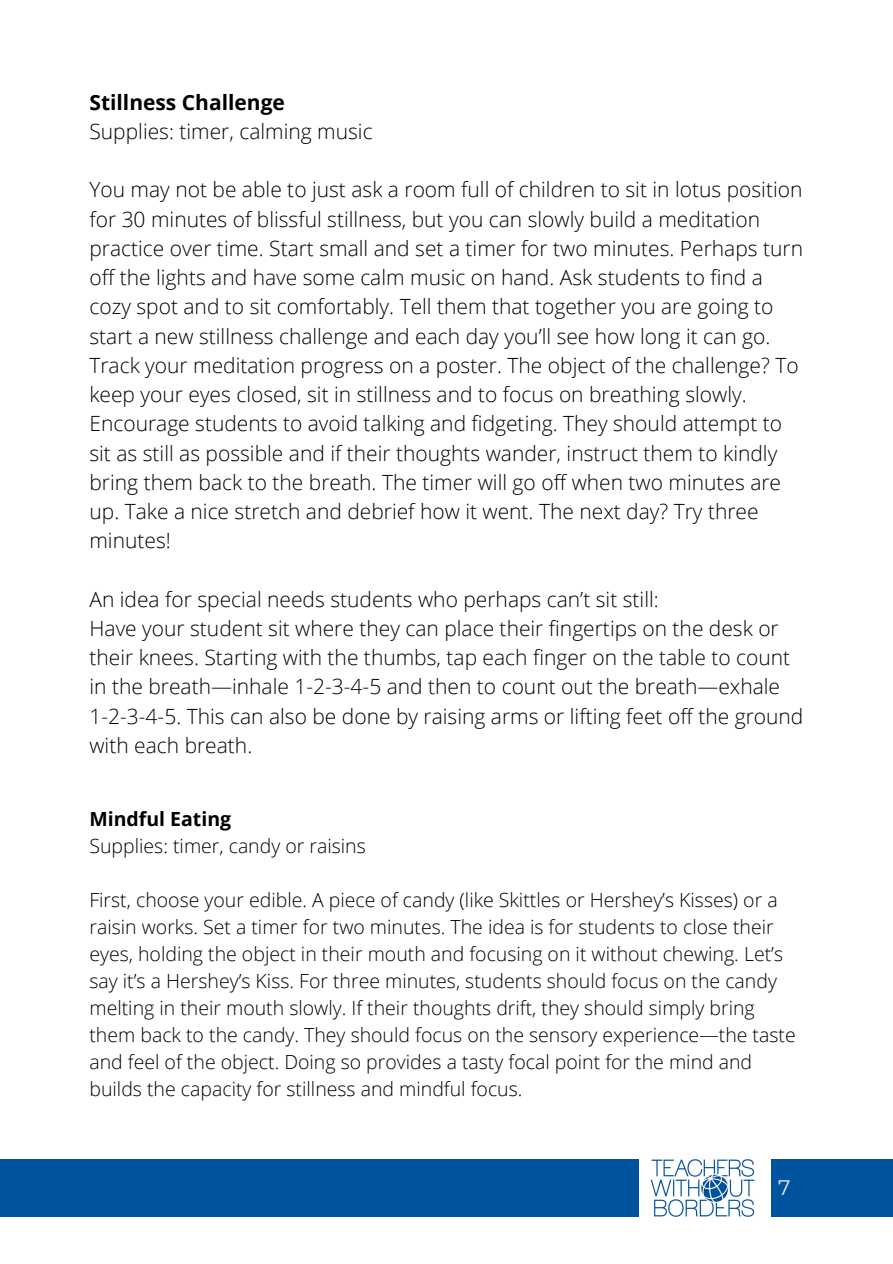
<style>
.page{position:relative;width:893px;height:1264px;background:#fff}
.page>*{position:absolute;margin:0;border:0;box-sizing:border-box;transform-origin:0 0}
.t1{font:300 21px/29.2px "Open Sans";color:#000}
.t2{font:700 21px "Open Sans";color:#000}
.t3{font:21px "Montserrat";color:#eaeaea}
.t4{font:300 19.5px/27px "Open Sans";color:#000}
.t5{font:700 19.5px "Open Sans";color:#000}
</style>
<div class="page">
<div style="left:0;top:1158px;width:892px;height:58px;background:#00549e"></div>
<img style="left:639px;top:1158px;width:131px;height:59px">
<p class="t2" style="left:89px;top:87px;width:197px">Stillness Challenge</p>
<p class="t1" style="left:89px;top:116px;width:285px">Supplies: timer, calming music</p>
<p class="t1" style="left:89px;top:175px;width:715px">You may not be able to just ask a room full of children to sit in lotus position for 30 minutes of blissful stillness, but you can slowly build a meditation practice over time. Start small and set a timer for two minutes. Perhaps turn off the lights and have some calm music on hand. Ask students to find a cozy spot and to sit comfortably. Tell them that together you are going to start a new stillness challenge and each day you’ll see how long it can go.<br>Track your meditation progress on a poster. The object of the challenge? To keep your eyes closed, sit in stillness and to focus on breathing slowly.<br>Encourage students to avoid talking and fidgeting. They should attempt to sit as still as possible and if their thoughts wander, instruct them to kindly bring them back to the breath. The timer will go off when two minutes are up. Take a nice stretch and debrief how it went. The next day? Try three minutes!</p>
<p class="t1" style="left:89px;top:584px;width:715px">An idea for special needs students who perhaps can’t sit still:<br>Have your student sit where they can place their fingertips on the desk or their knees. Starting with the thumbs, tap each finger on the table to count in the breath—inhale 1-2-3-4-5 and then to count out the breath—exhale 1-2-3-4-5. This can also be done by raising arms or lifting feet off the ground with each breath.</p>
<p class="t5" style="left:89px;top:805px;width:143px">Mindful Eating</p>
<p class="t4" style="left:89px;top:832px;width:278px">Supplies: timer, candy or raisins</p>
<p class="t4" style="left:89px;top:886px;width:707px">First, choose your edible. A piece of candy (like Skittles or Hershey’s Kisses) or a raisin works. Set a timer for two minutes. The idea is for students to close their eyes, holding the object in their mouth and focusing on it without chewing. Let’s say it’s a Hershey’s Kiss. For three minutes, students should focus on the candy melting in their mouth slowly. If their thoughts drift, they should simply bring them back to the candy. They should focus on the sensory experience—the taste and feel of the object. Doing so provides a tasty focal point for the mind and builds the capacity for stillness and mindful focus.</p>
<p class="t3" style="left:778px;top:1174px;width:14px">7</p>
</div>
